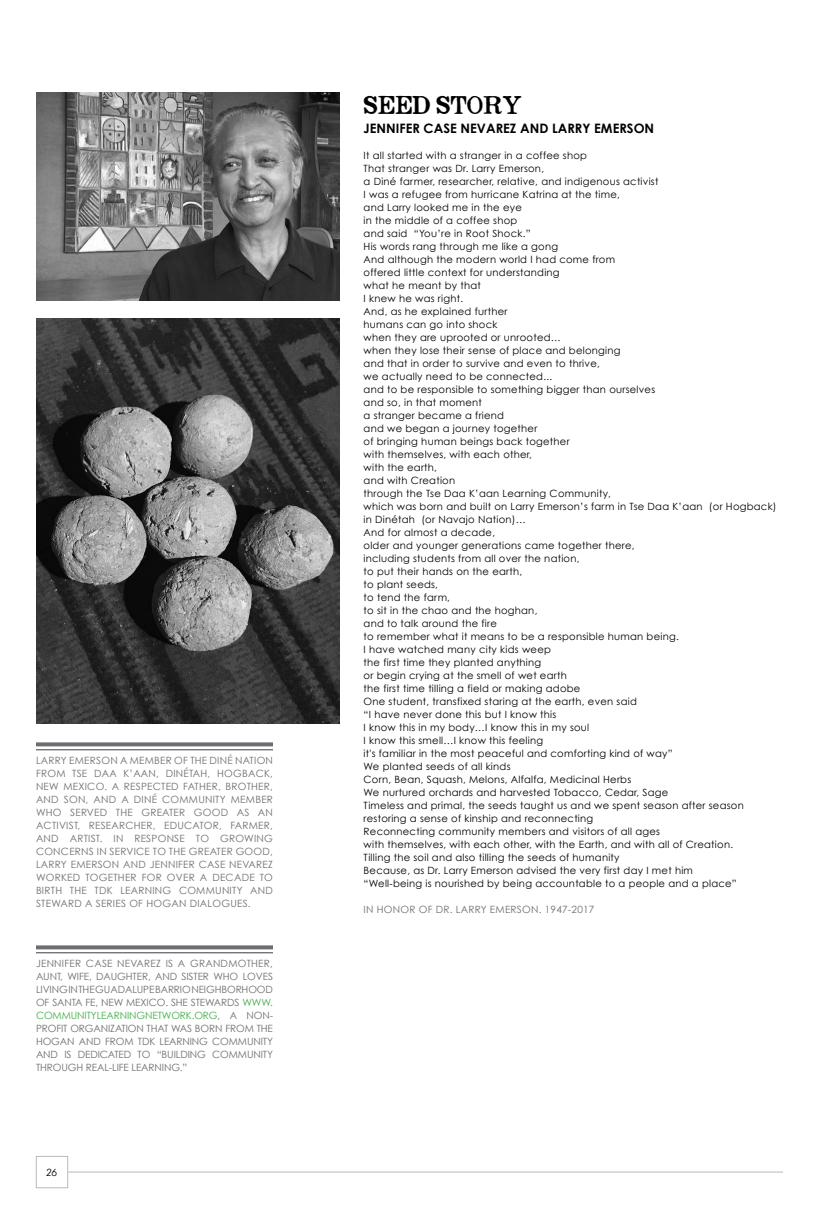
<style>
.page{position:relative;width:819px;height:1224px;background:#fff}
.page>*{position:absolute;margin:0;border:0;box-sizing:border-box;transform-origin:0 0}
.t1{font:20px "Opera Lyrics Smooth";color:#000}
.t2{font:700 13px "Century Gothic";color:#000}
.t3{font:10px/13px "Century Gothic";letter-spacing:.025em;color:#000}
.t4{font:10px/13px "Century Gothic";letter-spacing:.025em;color:#6d6e71;text-align:justify}
.t5{font:italic 10px "Century Gothic";color:#000}
.s1{color:#41ad49}
</style>
<div class="page">
<div style="left:36px;top:1156px;width:32px;height:32px;border:1px solid #b8babc"></div>
<hr style="left:68px;top:1172px;width:715px;height:1px;background:#b8babc">
<svg style="left:36px;top:742px;width:237px;height:4px"></svg>
<hr style="left:36px;top:749px;width:237px;height:1px;background:#6d6e71">
<svg style="left:36px;top:945px;width:237px;height:4px"></svg>
<hr style="left:36px;top:952px;width:237px;height:1px;background:#6d6e71">
<img style="left:36px;top:318px;width:304px;height:405px">
<img style="left:36px;top:93px;width:304px;height:208px">
<p class="t4" style="left:36px;top:754px;width:239px">LARRY EMERSON A MEMBER OF THE DINÉ NATION FROM TSE DAA K’AAN, DINÉTAH, HOGBACK, NEW MEXICO. A RESPECTED FATHER, BROTHER, AND SON, AND A DINÉ COMMUNITY MEMBER WHO SERVED THE GREATER GOOD AS AN ACTIVIST, RESEARCHER, EDUCATOR, FARMER, AND ARTIST. IN RESPONSE TO GROWING CONCERNS IN SERVICE TO THE GREATER GOOD, LARRY EMERSON AND JENNIFER CASE NEVAREZ WORKED TOGETHER FOR OVER A DECADE TO BIRTH THE TDK LEARNING COMMUNITY AND STEWARD A SERIES OF HOGAN DIALOGUES.</p>
<p class="t4" style="left:36px;top:957px;width:239px">JENNIFER CASE NEVAREZ IS A GRANDMOTHER, AUNT, WIFE, DAUGHTER, AND SISTER WHO LOVES LIVING IN THE GUADALUPE BARRIO NEIGHBORHOOD OF SANTA FE, NEW MEXICO. SHE STEWARDS <span class="s1">WWW.<br>COMMUNITYLEARNINGNETWORK.ORG</span>, A NON-PROFIT ORGANIZATION THAT WAS BORN FROM THE HOGAN AND FROM TDK LEARNING COMMUNITY AND IS DEDICATED TO “BUILDING COMMUNITY THROUGH REAL-LIFE LEARNING.”</p>
<p class="t5" style="left:46px;top:1166px;width:13px">26</p>
<h1 class="t1" style="left:364px;top:94px;width:160px">SEED STORY</h1>
<h2 class="t2" style="left:364px;top:120px;width:292px">JENNIFER CASE NEVAREZ AND LARRY EMERSON</h2>
<p class="t3" style="left:364px;top:148px;width:415px">It all started with a stranger in a coffee shop<br>That stranger was Dr. Larry Emerson,<br>a Diné farmer, researcher, relative, and indigenous activist<br>I was a refugee from hurricane Katrina at the time,<br>and Larry looked me in the eye<br>in the middle of a coffee shop<br>and said “You’re in Root Shock.”<br>His words rang through me like a gong<br>And although the modern world I had come from<br>offered little context for understanding<br>what he meant by that<br>I knew he was right.<br>And, as he explained further<br>humans can go into shock<br>when they are uprooted or unrooted…<br>when they lose their sense of place and belonging<br>and that in order to survive and even to thrive,<br>we actually need to be connected...<br>and to be responsible to something bigger than ourselves<br>and so, in that moment<br>a stranger became a friend<br>and we began a journey together<br>of bringing human beings back together<br>with themselves, with each other,<br>with the earth,<br>and with Creation<br>through the Tse Daa K’aan Learning Community,<br>which was born and built on Larry Emerson’s farm in Tse Daa K’aan (or Hogback) in Dinétah (or Navajo Nation)…<br>And for almost a decade,<br>older and younger generations came together there,<br>including students from all over the nation,<br>to put their hands on the earth,<br>to plant seeds,<br>to tend the farm,<br>to sit in the chao and the hoghan,<br>and to talk around the fire<br>to remember what it means to be a responsible human being.<br>I have watched many city kids weep<br>the first time they planted anything<br>or begin crying at the smell of wet earth<br>the first time tilling a field or making adobe<br>One student, transfixed staring at the earth, even said<br>“I have never done this but I know this<br>I know this in my body…I know this in my soul<br>I know this smell…I know this feeling<br>it's familiar in the most peaceful and comforting kind of way”<br>We planted seeds of all kinds<br>Corn, Bean, Squash, Melons, Alfalfa, Medicinal Herbs<br>We nurtured orchards and harvested Tobacco, Cedar, Sage<br>Timeless and primal, the seeds taught us and we spent season after season restoring a sense of kinship and reconnecting<br>Reconnecting community members and visitors of all ages<br>with themselves, with each other, with the Earth, and with all of Creation.<br>Tilling the soil and also tilling the seeds of humanity<br>Because, as Dr. Larry Emerson advised the very first day I met him<br>“Well-being is nourished by being accountable to a people and a place”</p>
<p class="t4" style="left:364px;top:902px;width:232px">IN HONOR OF DR. LARRY EMERSON. 1947-2017</p>
</div>
